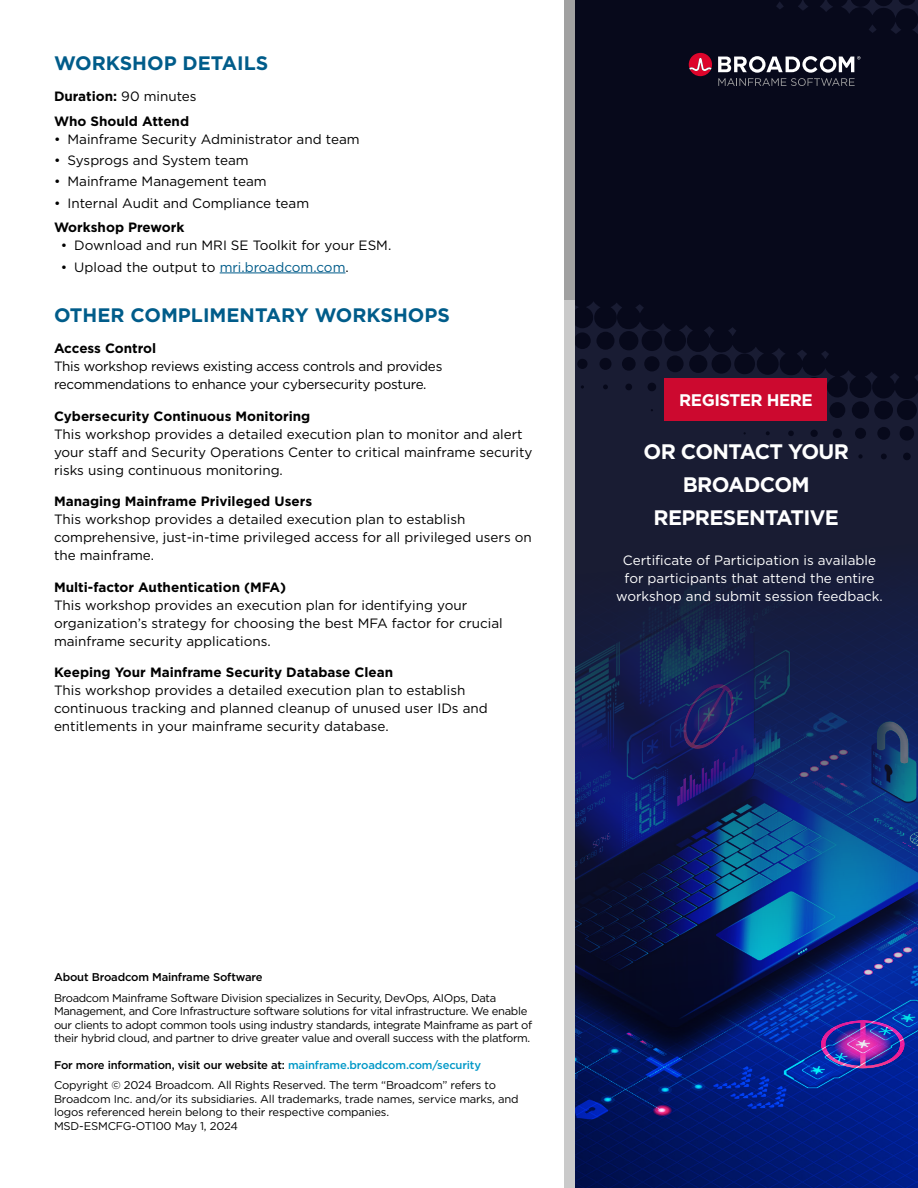
<style>
.page{position:relative;width:918px;height:1188px;background:#fff}
.page>*{position:absolute;margin:0;border:0;box-sizing:border-box;transform-origin:0 0}
.t1{font:700 21px/33px "Gotham";letter-spacing:-.03em;color:#fff;text-align:center}
.t2{font:700 19.5px "Gotham";color:#005c8a}
.t3{font:700 16.8px "Gotham";letter-spacing:-.03em;color:#fff}
.t4{font:13.5px/18px "Gotham";color:#000}
.t5{font:700 13.5px "Gotham";color:#000}
.t6{font:13.5px/18px "Gotham";color:#fff;text-align:center}
.t7{font:13.5px/18px "Gotham";letter-spacing:-.02em;color:#000}
.t8{font:11.25px/13.5px "Gotham";letter-spacing:-.03em;color:#000}
.t9{font:500 11.25px "Gotham";letter-spacing:-.015em;color:#000}
.s1{font-weight:400}
.s2{color:#005c8a}
.s3{font-weight:500}
.s4{font-weight:500;color:#0098c7}
</style>
<div class="page">
<svg style="left:575px;top:516px;width:343px;height:672px;background:#0e2364"></svg>
<svg style="left:575px;top:0;width:343px;height:516px;background:#0b0d21"></svg>
<div style="left:564px;top:0;width:11px;height:1188px;background:#cacaca"></div>
<div style="left:564px;top:0;width:11px;height:300px;background:#a1a1a1"></div>
<svg style="left:718px;top:56px;width:143px;height:30px"></svg>
<svg style="left:689px;top:53px;width:23px;height:23px"></svg>
<div style="left:665px;top:378px;width:162px;height:42px;background:#cc092f"></div>
<hr style="left:220px;top:273px;width:125px;height:1px;background:#005c8a">
<p class="t2" style="left:54px;top:50px;width:216px">WORKSHOP DETAILS</p>
<p class="t5" style="left:54px;top:87px;width:144px">Duration: <span class="s1">90 minutes</span></p>
<p class="t5" style="left:54px;top:112px;width:137px">Who Should Attend</p>
<p class="t4" style="left:54px;top:130px;width:307px">• Mainframe Security Administrator and team</p>
<p class="t4" style="left:54px;top:151px;width:196px">• Sysprogs and System team</p>
<p class="t4" style="left:54px;top:172px;width:214px">• Mainframe Management team</p>
<p class="t4" style="left:54px;top:194px;width:257px">• Internal Audit and Compliance team</p>
<p class="t5" style="left:54px;top:219px;width:132px">Workshop Prework</p>
<p class="t4" style="left:61px;top:236px;width:332px">• Download and run MRI SE Toolkit for your ESM.</p>
<p class="t4" style="left:61px;top:257px;width:290px">• Upload the output to <span class="s2">mri.broadcom.com</span>.</p>
<p class="t2" style="left:54px;top:302px;width:397px">OTHER COMPLIMENTARY WORKSHOPS</p>
<p class="t5" style="left:54px;top:340px;width:104px">Access Control</p>
<p class="t7" style="left:54px;top:357px;width:390px">This workshop reviews existing access controls and provides recommendations to enhance your cybersecurity posture.</p>
<p class="t5" style="left:54px;top:407px;width:258px">Cybersecurity Continuous Monitoring</p>
<p class="t4" style="left:54px;top:425px;width:480px">This workshop provides a detailed execution plan to monitor and alert your staff and Security Operations Center to critical mainframe security risks using continuous monitoring.</p>
<p class="t5" style="left:54px;top:493px;width:260px">Managing Mainframe Privileged Users</p>
<p class="t4" style="left:54px;top:510px;width:479px">This workshop provides a detailed execution plan to establish comprehensive, just-in-time privileged access for all privileged users on the mainframe.</p>
<p class="t5" style="left:54px;top:578px;width:234px">Multi-factor Authentication (MFA)</p>
<p class="t4" style="left:54px;top:596px;width:450px">This workshop provides an execution plan for identifying your organization’s strategy for choosing the best MFA factor for crucial mainframe security applications.</p>
<p class="t5" style="left:54px;top:664px;width:341px">Keeping Your Mainframe Security Database Clean</p>
<p class="t4" style="left:54px;top:681px;width:435px">This workshop provides a detailed execution plan to establish continuous tracking and planned cleanup of unused user IDs and entitlements in your mainframe security database.</p>
<p class="t3" style="left:679px;top:389px;width:135px">REGISTER HERE</p>
<p class="t1" style="left:644px;top:434px;width:207px">OR CONTACT YOUR</p>
<p class="t1" style="left:654px;top:467px;width:187px">BROADCOM<br>REPRESENTATIVE</p>
<p class="t6" style="left:616px;top:551px;width:268px">Certificate of Participation is available for participants that attend the entire workshop and submit session feedback.</p>
<p class="t9" style="left:54px;top:970px;width:210px">About Broadcom Mainframe Software</p>
<p class="t8" style="left:54px;top:991px;width:480px">Broadcom Mainframe Software Division specializes in Security, DevOps, AIOps, Data Management, and Core Infrastructure software solutions for vital infrastructure. We enable our clients to adopt common tools using industry standards, integrate Mainframe as part of their hybrid cloud, and partner to drive greater value and overall success with the platform.</p>
<p class="t8" style="left:54px;top:1055px;width:444px;line-height:20.2px"><span class="s3">For more information, visit our website at:</span> <span class="s4">mainframe.broadcom.com/security<br></span>Copyright © 2024 Broadcom. All Rights Reserved. The term “Broadcom” refers to</p>
<p class="t8" style="left:54px;top:1092px;width:466px">Broadcom Inc. and/or its subsidiaries. All trademarks, trade names, service marks, and logos referenced herein belong to their respective companies.<br>MSD-ESMCFG-OT100 May 1, 2024</p>
</div>
